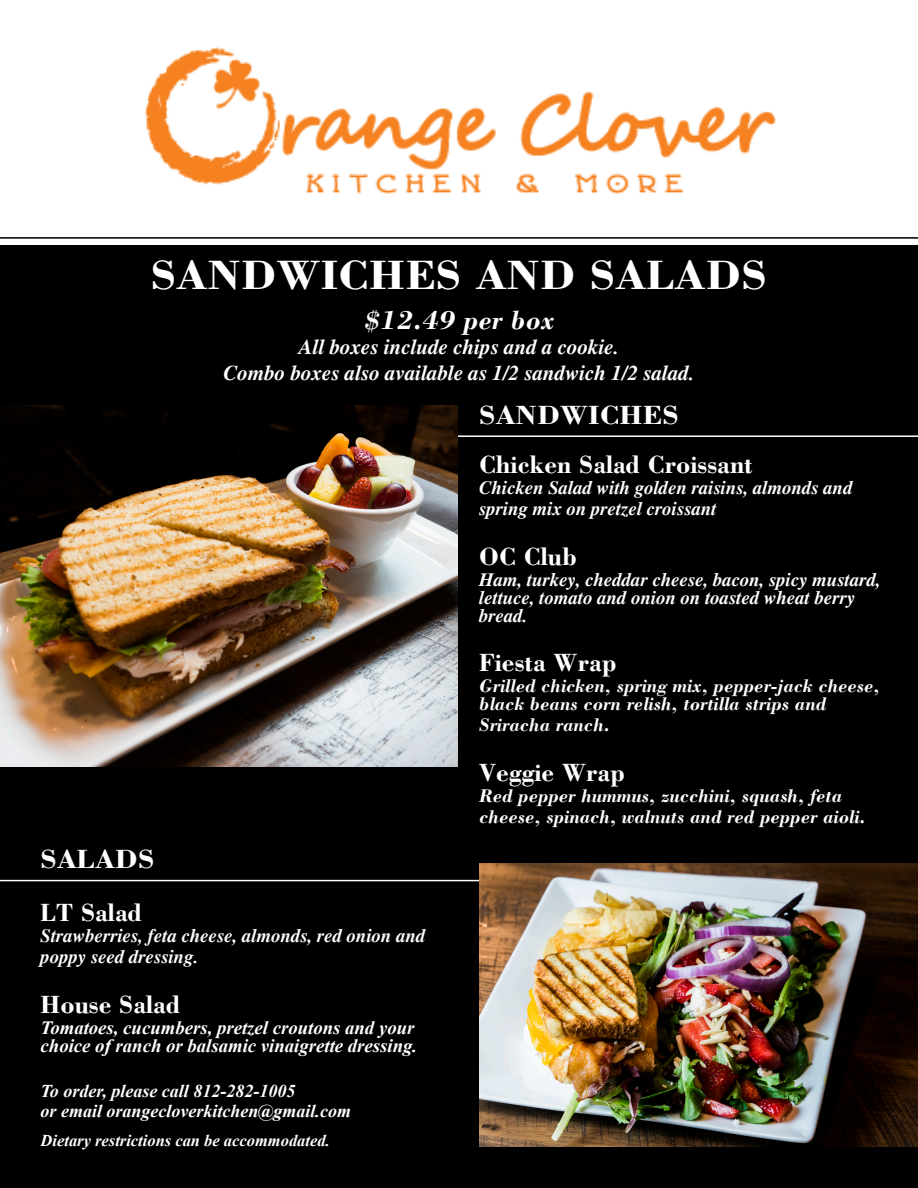
<style>
.page{position:relative;width:918px;height:1188px;background:#fff}
.page>*{position:absolute;margin:0;border:0;box-sizing:border-box;transform-origin:0 0}
.t1{font:700 42px "Bodoni";color:#fff;scale:1.1 1}
.t2{font:700 27px "Bodoni";color:#fff;scale:1.1 1}
.t3{font:italic 700 27px "Bodoni";color:#fff}
.t4{font:700 25.5px "Bodoni";color:#fff}
.t5{font:italic 700 21px "Times";color:#fff}
.t6{font:italic 700 18.75px/18px "Times";color:#fff}
.t7{font:italic 700 18.75px/18px "Bodoni";color:#fff}
.t8{font:italic 700 18.75px "Times New Roman";color:#fff}
.t9{font:italic 700 18px "Times New Roman";color:#fff}
.t10{font:italic 700 16.5px "Times New Roman";color:#fff}
</style>
<div class="page">
<div style="left:0;top:245px;width:918px;height:943px;background:#000001"></div>
<hr style="left:0;top:237px;width:918px;height:2px;background:#000001">
<hr style="left:434px;top:435px;width:484px;height:2px;background:#fff">
<img style="left:0;top:406px;width:457px;height:360px">
<hr style="left:0;top:880px;width:494px;height:1px;background:#fff">
<img style="left:479px;top:863px;width:439px;height:283px">
<img style="left:145px;top:48px;width:630px;height:146px">
<p class="t1" style="left:151px;top:249px;width:562px">SANDWICHES AND SALADS</p>
<p class="t3" style="left:364px;top:304px;width:192px">$12.49 per box</p>
<p class="t5" style="left:299px;top:335px;width:322px">All boxes include chips and a cookie.</p>
<p class="t5" style="left:224px;top:360px;width:472px">Combo boxes also available as 1/2 sandwich 1/2 salad.</p>
<p class="t2" style="left:479px;top:399px;width:183px">SANDWICHES</p>
<p class="t4" style="left:479px;top:449px;width:275px">Chicken Salad Croissant</p>
<p class="t6" style="left:479px;top:479px;width:375px">Chicken Salad with golden raisins, almonds and</p>
<p class="t6" style="left:479px;top:500px;width:239px">spring mix on pretzel croissant</p>
<p class="t4" style="left:479px;top:541px;width:99px">OC Club</p>
<p class="t6" style="left:479px;top:571px;width:403px">Ham, turkey, cheddar cheese, bacon, spicy mustard, lettuce, tomato and onion on toasted wheat berry bread.</p>
<p class="t4" style="left:479px;top:647px;width:138px">Fiesta Wrap</p>
<p class="t7" style="left:479px;top:677px;width:402px">Grilled chicken, spring mix, pepper-jack cheese, black beans corn relish, tortilla strips and</p>
<p class="t7" style="left:479px;top:716px;width:132px">Sriracha ranch.</p>
<p class="t4" style="left:479px;top:757px;width:147px">Veggie Wrap</p>
<p class="t7" style="left:479px;top:785px;width:388px;line-height:21px">Red pepper hummus, zucchini, squash, feta cheese, spinach, walnuts and red pepper aioli.</p>
<p class="t2" style="left:41px;top:842px;width:105px">SALADS</p>
<p class="t4" style="left:41px;top:897px;width:103px">LT Salad</p>
<p class="t6" style="left:41px;top:925px;width:386px;line-height:21px">Strawberries, feta cheese, almonds, red onion and poppy seed dressing.</p>
<p class="t4" style="left:41px;top:989px;width:141px">House Salad</p>
<p class="t8" style="left:41px;top:1014px;width:375px">Tomatoes, cucumbers, pretzel croutons and your</p>
<p class="t8" style="left:41px;top:1032px;width:378px">choice of ranch or balsamic vinaigrette dressing.</p>
<p class="t9" style="left:41px;top:1079px;width:256px">To order, please call 812-282-1005</p>
<p class="t9" style="left:41px;top:1098px;width:312px">or email orangecloverkitchen@gmail.com</p>
<p class="t10" style="left:41px;top:1129px;width:291px">Dietary restrictions can be accommodated.</p>
</div>
